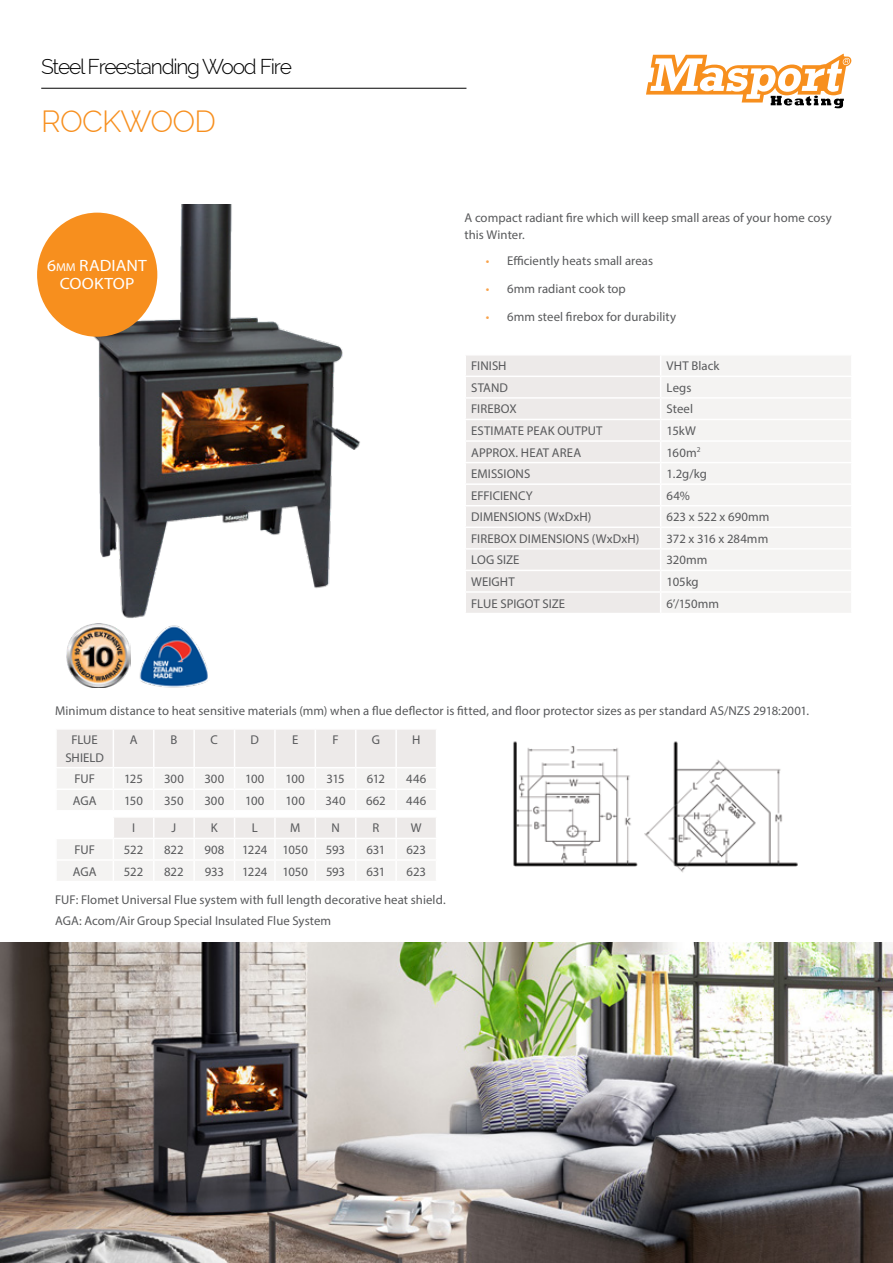
<style>
.page{position:relative;width:893px;height:1263px;background:#fff}
.page>*{position:absolute;margin:0;border:0;box-sizing:border-box;transform-origin:0 0}
.t1{font:300 30px "Raleway";letter-spacing:-.025em;color:#f78f1e}
.t2{font:300 21px "Raleway";letter-spacing:-.06em;color:#000}
.t3{font:16.35px/18.5px "Myriad Pro";letter-spacing:.01em;color:#fff;text-align:center;scale:1.07 1}
.t4{font:12.75px/17.2px "Myriad Pro";letter-spacing:.005em;color:#58595b}
.t5{font:12.75px "Myriad Pro";letter-spacing:-.015em;color:#58595b}
.s1{font-size:11.4px}
.s2{color:#f9a24a}
</style>
<div class="page">
<hr style="left:41px;top:88px;width:425px;height:1px;background:#000">
<svg style="left:646px;top:54px;width:205px;height:54px"></svg>
<div style="left:466px;top:355px;width:194px;height:258px;background:#edeae9"></div>
<div style="left:662px;top:356px;width:189px;height:257px;background:#f4f3f2"></div>
<hr style="left:464px;top:376px;width:197px;height:1px;background:#fff">
<hr style="left:661px;top:376px;width:192px;height:1px;background:#fff">
<hr style="left:464px;top:397px;width:197px;height:2px;background:#fff">
<hr style="left:661px;top:397px;width:192px;height:2px;background:#fff">
<hr style="left:661px;top:419px;width:192px;height:1px;background:#fff">
<hr style="left:661px;top:440px;width:192px;height:2px;background:#fff">
<hr style="left:464px;top:462px;width:197px;height:1px;background:#fff">
<hr style="left:661px;top:462px;width:192px;height:1px;background:#fff">
<hr style="left:464px;top:483px;width:197px;height:2px;background:#fff">
<hr style="left:661px;top:483px;width:192px;height:2px;background:#fff">
<hr style="left:464px;top:505px;width:197px;height:1px;background:#fff">
<hr style="left:661px;top:505px;width:192px;height:1px;background:#fff">
<hr style="left:661px;top:526px;width:192px;height:2px;background:#fff">
<hr style="left:661px;top:591px;width:192px;height:2px;background:#fff">
<hr style="left:464px;top:419px;width:197px;height:1px;background:#fff">
<hr style="left:464px;top:440px;width:197px;height:2px;background:#fff">
<hr style="left:464px;top:526px;width:197px;height:2px;background:#fff">
<hr style="left:464px;top:548px;width:197px;height:2px;background:#fff">
<hr style="left:661px;top:548px;width:192px;height:2px;background:#fff">
<hr style="left:464px;top:570px;width:197px;height:1px;background:#fff">
<hr style="left:661px;top:570px;width:192px;height:1px;background:#fff">
<hr style="left:464px;top:591px;width:197px;height:2px;background:#fff">
<img style="left:0;top:943px;width:893px;height:320px">
<img style="left:46px;top:204px;width:314px;height:414px">
<div style="left:37px;top:213px;width:120px;height:124px;background:#f78f1e;border-radius:50%"></div>
<img style="left:67px;top:623px;width:64px;height:65px">
<img style="left:139px;top:625px;width:69px;height:63px">
<img style="left:513px;top:741px;width:285px;height:132px">
<svg style="left:57px;top:730px;width:379px;height:80px"></svg>
<hr style="left:113px;top:730px;width:1px;height:37px;background:#fff">
<hr style="left:153px;top:730px;width:2px;height:37px;background:#fff">
<hr style="left:193px;top:730px;width:2px;height:37px;background:#fff">
<hr style="left:234px;top:730px;width:1px;height:37px;background:#fff">
<hr style="left:274px;top:730px;width:2px;height:37px;background:#fff">
<hr style="left:315px;top:730px;width:1px;height:37px;background:#fff">
<hr style="left:355px;top:730px;width:1px;height:37px;background:#fff">
<hr style="left:395px;top:730px;width:2px;height:37px;background:#fff">
<svg style="left:57px;top:818px;width:379px;height:63px"></svg>
<h2 class="t2" style="left:41px;top:54px;width:252px">Steel Freestanding Wood Fire</h2>
<h1 class="t1" style="left:41px;top:104px;width:176px">ROCKWOOD</h1>
<p class="t3" style="left:47px;top:256px;width:95px">6<span class="s1">mm</span> RADIANT<br>COOKTOP</p>
<p class="t4" style="left:464px;top:209px;width:369px">A compact radiant fire which will keep small areas of your home cosy this Winter.</p>
<p class="t4" style="left:486px;top:252px;width:169px"><span class="s2">•</span> Efficiently heats small areas</p>
<p class="t4" style="left:486px;top:280px;width:142px"><span class="s2">•</span> 6mm radiant cook top</p>
<p class="t4" style="left:486px;top:308px;width:192px"><span class="s2">•</span> 6mm steel firebox for durability</p>
<p class="t4" style="left:471px;top:357px;width:37px">FINISH</p>
<p class="t4" style="left:667px;top:357px;width:54px">VHT Black</p>
<p class="t4" style="left:471px;top:379px;width:38px">STAND</p>
<p class="t4" style="left:667px;top:379px;width:26px">Legs</p>
<p class="t4" style="left:471px;top:400px;width:47px">FIREBOX</p>
<p class="t4" style="left:667px;top:400px;width:28px">Steel</p>
<p class="t4" style="left:471px;top:422px;width:133px">ESTIMATE PEAK OUTPUT</p>
<p class="t4" style="left:667px;top:422px;width:31px">15kW</p>
<p class="t4" style="left:471px;top:443px;width:111px">APPROX. HEAT AREA</p>
<p class="t4" style="left:667px;top:443px;width:35px">160m<sup>2</sup></p>
<p class="t4" style="left:471px;top:465px;width:61px">EMISSIONS</p>
<p class="t4" style="left:667px;top:465px;width:42px">1.2g/kg</p>
<p class="t4" style="left:471px;top:487px;width:63px">EFFICIENCY</p>
<p class="t4" style="left:667px;top:487px;width:25px">64%</p>
<p class="t4" style="left:471px;top:508px;width:122px">DIMENSIONS (WxDxH)</p>
<p class="t4" style="left:667px;top:508px;width:104px">623 x 522 x 690mm</p>
<p class="t4" style="left:471px;top:530px;width:170px">FIREBOX DIMENSIONS (WxDxH)</p>
<p class="t4" style="left:667px;top:530px;width:103px">372 x 316 x 284mm</p>
<p class="t4" style="left:471px;top:551px;width:50px">LOG SIZE</p>
<p class="t4" style="left:667px;top:551px;width:42px">320mm</p>
<p class="t4" style="left:471px;top:573px;width:45px">WEIGHT</p>
<p class="t4" style="left:667px;top:573px;width:34px">105kg</p>
<p class="t4" style="left:471px;top:594px;width:95px">FLUE SPIGOT SIZE</p>
<p class="t4" style="left:667px;top:594px;width:54px">6’/150mm</p>
<p class="t4" style="left:55px;top:702px;width:755px">Minimum distance to heat sensitive materials (mm) when a flue deflector is fitted, and floor protector sizes as per standard AS/NZS 2918:2001.</p>
<p class="t4" style="left:65px;top:731px;width:40px;text-align:center">FLUE<br>SHIELD</p>
<p class="t4" style="left:130px;top:731px;width:9px">A</p>
<p class="t4" style="left:170px;top:731px;width:8px">B</p>
<p class="t4" style="left:211px;top:731px;width:9px">C</p>
<p class="t4" style="left:250px;top:731px;width:10px">D</p>
<p class="t4" style="left:292px;top:731px;width:8px">E</p>
<p class="t4" style="left:332px;top:731px;width:8px">F</p>
<p class="t4" style="left:372px;top:731px;width:10px">G</p>
<p class="t4" style="left:412px;top:731px;width:10px">H</p>
<p class="t4" style="left:74px;top:770px;width:22px">FUF</p>
<p class="t4" style="left:124px;top:770px;width:20px">125</p>
<p class="t4" style="left:164px;top:770px;width:21px">300</p>
<p class="t4" style="left:204px;top:770px;width:21px">300</p>
<p class="t4" style="left:245px;top:770px;width:21px">100</p>
<p class="t4" style="left:285px;top:770px;width:21px">100</p>
<p class="t4" style="left:326px;top:770px;width:20px">315</p>
<p class="t4" style="left:367px;top:770px;width:20px">612</p>
<p class="t4" style="left:406px;top:770px;width:22px">446</p>
<p class="t4" style="left:73px;top:792px;width:25px">AGA</p>
<p class="t4" style="left:124px;top:792px;width:20px">150</p>
<p class="t4" style="left:164px;top:792px;width:21px">350</p>
<p class="t4" style="left:204px;top:792px;width:21px">300</p>
<p class="t4" style="left:245px;top:792px;width:21px">100</p>
<p class="t4" style="left:285px;top:792px;width:21px">100</p>
<p class="t4" style="left:326px;top:792px;width:21px">340</p>
<p class="t4" style="left:366px;top:792px;width:21px">662</p>
<p class="t4" style="left:406px;top:792px;width:22px">446</p>
<p class="t4" style="left:132px;top:819px;width:5px">I</p>
<p class="t4" style="left:172px;top:819px;width:6px">J</p>
<p class="t4" style="left:211px;top:819px;width:8px">K</p>
<p class="t4" style="left:252px;top:819px;width:8px">L</p>
<p class="t4" style="left:290px;top:819px;width:12px">M</p>
<p class="t4" style="left:331px;top:819px;width:10px">N</p>
<p class="t4" style="left:372px;top:819px;width:8px">R</p>
<p class="t4" style="left:411px;top:819px;width:12px">W</p>
<p class="t4" style="left:74px;top:841px;width:22px">FUF</p>
<p class="t4" style="left:124px;top:841px;width:21px">522</p>
<p class="t4" style="left:164px;top:841px;width:21px">822</p>
<p class="t4" style="left:204px;top:841px;width:22px">908</p>
<p class="t5" style="left:242px;top:842px;width:67px">1224 1050</p>
<p class="t4" style="left:326px;top:841px;width:21px">593</p>
<p class="t4" style="left:366px;top:841px;width:20px">631</p>
<p class="t4" style="left:407px;top:841px;width:21px">623</p>
<p class="t4" style="left:73px;top:862px;width:25px">AGA</p>
<p class="t4" style="left:124px;top:862px;width:21px">522</p>
<p class="t4" style="left:164px;top:862px;width:21px">822</p>
<p class="t4" style="left:205px;top:862px;width:21px">933</p>
<p class="t5" style="left:242px;top:863px;width:67px">1224 1050</p>
<p class="t4" style="left:326px;top:862px;width:21px">593</p>
<p class="t4" style="left:366px;top:862px;width:20px">631</p>
<p class="t4" style="left:407px;top:862px;width:21px">623</p>
<p class="t4" style="left:55px;top:889px;width:392px;line-height:21px">FUF: Flomet Universal Flue system with full length decorative heat shield.<br>AGA: Acom/Air Group Special Insulated Flue System</p>
</div>
